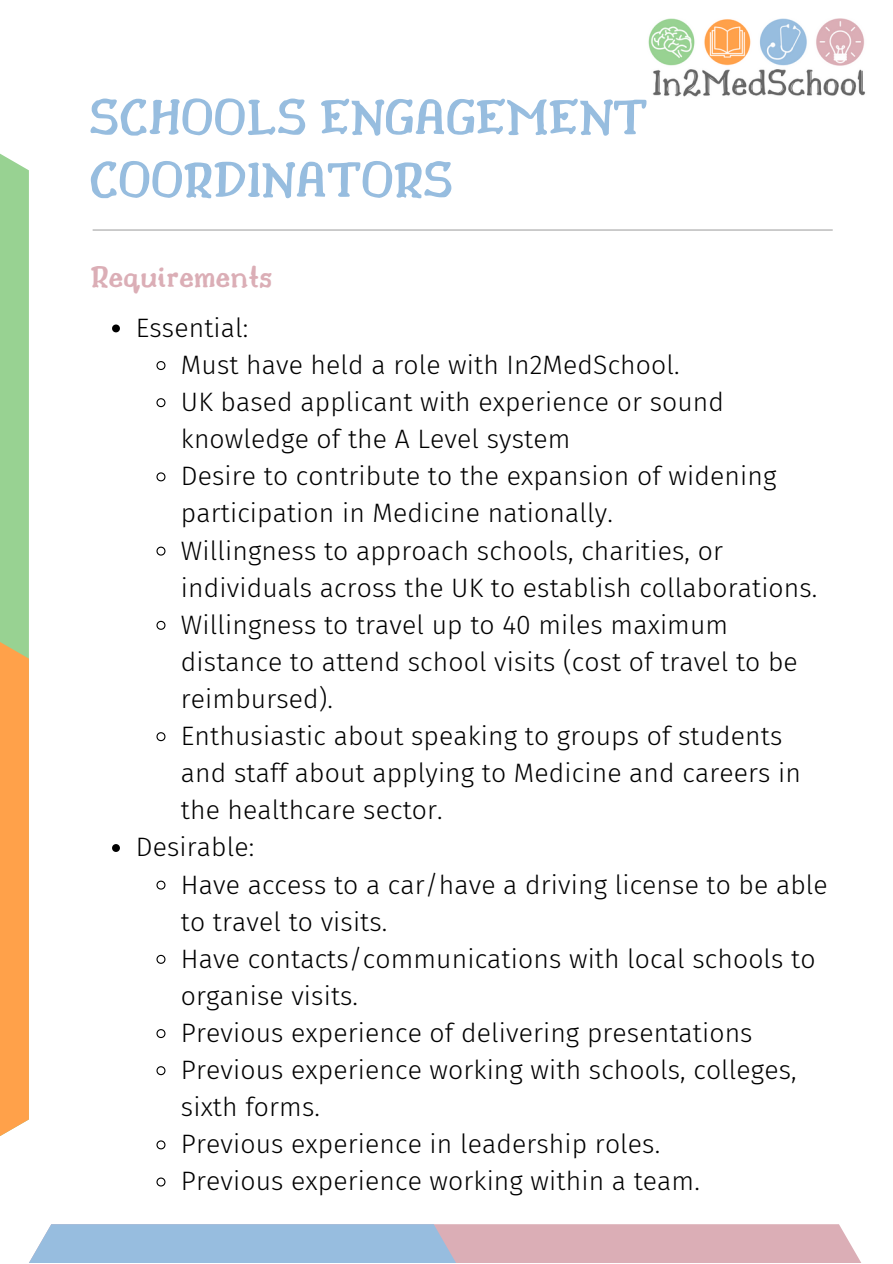
<style>
.page{position:relative;width:893px;height:1264px;background:#fff}
.page>*{position:absolute;margin:0;border:0;box-sizing:border-box;transform-origin:0 0}
.t1{font:600 52.5px/62.6px "Drukaatie Burti";color:#97bddf}
.t2{font:600 32.1px "Drukaatie Burti";color:#dbaeb6}
.t3{font:300 26.55px "Fira Sans";letter-spacing:.005em;color:#000}
</style>
<div class="page">
<div style="left:0;top:143px;width:29px;height:1003px;background:#98d292"></div>
<hr style="left:93px;top:229px;width:739px;height:1px;background:#a6a6a6">
<div style="left:0;top:631px;width:29px;height:515px;background:#ffa14a"></div>
<img style="left:648px;top:19px;width:218px;height:78px">
<div style="left:28px;top:1224px;width:833px;height:38px;background:#dbaeb6"></div>
<div style="left:28px;top:1224px;width:428px;height:38px;background:#97bddf"></div>
<svg style="left:112px;top:324px;width:8px;height:8px"></svg>
<svg style="left:156px;top:361px;width:10px;height:9px"></svg>
<svg style="left:156px;top:398px;width:10px;height:10px"></svg>
<svg style="left:156px;top:472px;width:10px;height:10px"></svg>
<svg style="left:156px;top:546px;width:10px;height:10px"></svg>
<svg style="left:156px;top:620px;width:10px;height:10px"></svg>
<svg style="left:156px;top:732px;width:10px;height:10px"></svg>
<svg style="left:112px;top:844px;width:8px;height:8px"></svg>
<svg style="left:156px;top:880px;width:10px;height:10px"></svg>
<svg style="left:156px;top:954px;width:10px;height:10px"></svg>
<svg style="left:156px;top:1029px;width:10px;height:9px"></svg>
<svg style="left:156px;top:1066px;width:10px;height:9px"></svg>
<svg style="left:156px;top:1140px;width:10px;height:10px"></svg>
<svg style="left:156px;top:1177px;width:10px;height:10px"></svg>
<h1 class="t1" style="left:89px;top:85px;width:559px">SCHOOLS ENGAGEMENT<br>COORDINATORS</h1>
<p class="t2" style="left:91px;top:258px;width:183px">Requirements</p>
<p class="t3" style="left:136px;top:312px;width:114px">Essential:</p>
<p class="t3" style="left:181px;top:349px;width:500px">Must have held a role with InࠁMedSchool.</p>
<p class="t3" style="left:181px;top:386px;width:544px">UK based applicant with experience or sound</p>
<p class="t3" style="left:181px;top:423px;width:391px">knowledge of the A Level system</p>
<p class="t3" style="left:181px;top:460px;width:597px">Desire to contribute to the expansion of widening</p>
<p class="t3" style="left:181px;top:497px;width:433px">participation in Medicine nationally.</p>
<p class="t3" style="left:181px;top:534px;width:543px">Willingness to approach schools, charities, or</p>
<p class="t3" style="left:181px;top:572px;width:638px">individuals across the UK to establish collaborations.</p>
<p class="t3" style="left:181px;top:609px;width:548px">Willingness to travel up to ߿ࠃ miles maximum</p>
<p class="t3" style="left:181px;top:646px;width:618px">distance to attend school visits (cost of travel to be</p>
<p class="t3" style="left:181px;top:683px;width:154px">reimbursed).</p>
<p class="t3" style="left:181px;top:720px;width:603px">Enthusiastic about speaking to groups of students</p>
<p class="t3" style="left:181px;top:757px;width:621px">and staff about applying to Medicine and careers in</p>
<p class="t3" style="left:181px;top:794px;width:263px">the healthcare sector.</p>
<p class="t3" style="left:136px;top:831px;width:120px">Desirable:</p>
<p class="t3" style="left:181px;top:868px;width:648px">Have access to a car/have a driving license to be able</p>
<p class="t3" style="left:181px;top:905px;width:208px">to travel to visits.</p>
<p class="t3" style="left:181px;top:942px;width:636px">Have contacts/communications with local schools to</p>
<p class="t3" style="left:181px;top:980px;width:179px">organise visits.</p>
<p class="t3" style="left:181px;top:1017px;width:573px">Previous experience of delivering presentations</p>
<p class="t3" style="left:181px;top:1054px;width:617px">Previous experience working with schools, colleges,</p>
<p class="t3" style="left:181px;top:1091px;width:140px">sixth forms.</p>
<p class="t3" style="left:181px;top:1128px;width:481px">Previous experience in leadership roles.</p>
<p class="t3" style="left:181px;top:1165px;width:520px">Previous experience working within a team.</p>
</div>
